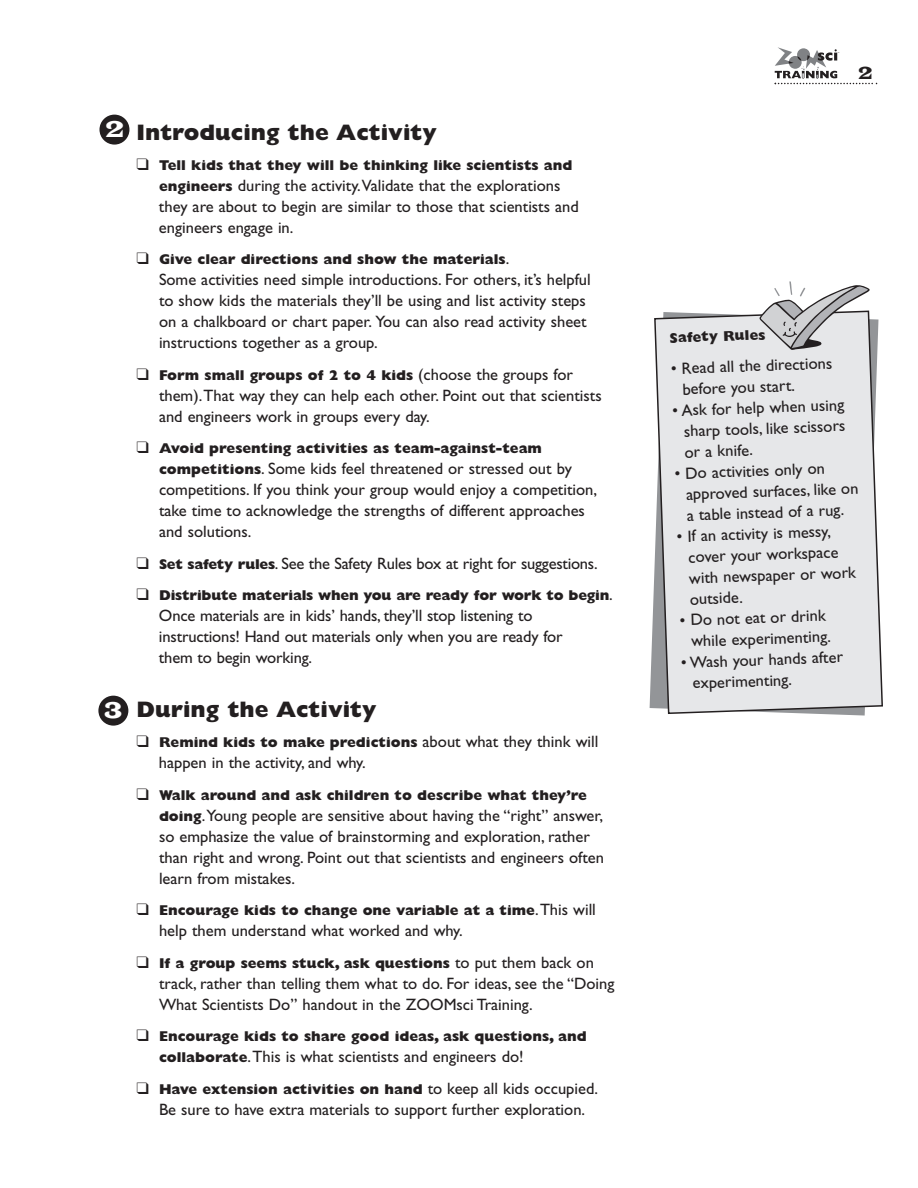
<style>
.page{position:relative;width:918px;height:1188px;background:#fff}
.page>*{position:absolute;margin:0;border:0;box-sizing:border-box;transform-origin:0 0}
.t1{font:23.55px "Indubitably";color:#fff}
.t2{font:800 22.5px "Gill Sans";color:#231f20}
.t3{font:18px "Indubitably";color:#231f20}
.t4{font:16.5px/21px "Gill Sans";color:#231f20}
.t5{font:800 14.25px "Gill Sans";color:#231f20}
.s1{font-weight:800;font-size:14.25px}
.s2{font-weight:400;font-size:16.5px}
</style>
<div class="page">
<svg style="left:653px;top:312px;width:230px;height:403px;background:#e0e1e2"></svg>
<svg style="left:775px;top:47px;width:102px;height:37px"></svg>
<div style="left:99px;top:115px;width:30px;height:30px;background:#231f20;border-radius:50%"></div>
<div style="left:98px;top:696px;width:30px;height:30px;background:#231f20;border-radius:50%"></div>
<svg style="left:760px;top:281px;width:110px;height:69px"></svg>
<h1 class="t1" style="left:106px;top:121px;width:19px">2</h1>
<h1 class="t1" style="left:105px;top:702px;width:19px">3</h1>
<h2 class="t2" style="left:136px;top:124px;width:302px">Introducing the Activity</h2>
<p class="t5" style="left:136px;top:160px;width:437px">❑ Tell kids that they will be thinking like scientists and</p>
<p class="t4" style="left:159px;top:177px;width:421px"><span class="s1">engineers</span> during the activity.Validate that the explorations they are about to begin are similar to those that scientists and engineers engage in.</p>
<p class="t5" style="left:136px;top:255px;width:374px">❑ Give clear directions and show the materials<span class="s2">.</span></p>
<p class="t4" style="left:159px;top:271px;width:433px">Some activities need simple introductions. For others, it’s helpful to show kids the materials they’ll be using and list activity steps on a chalkboard or chart paper. You can also read activity sheet instructions together as a group.</p>
<p class="t5" style="left:136px;top:370px;width:438px">❑ Form small groups of 2 to 4 kids <span class="s2">(choose the groups for</span></p>
<p class="t4" style="left:159px;top:387px;width:444px">them).That way they can help each other. Point out that scientists and engineers work in groups every day.</p>
<p class="t5" style="left:136px;top:444px;width:407px">❑ Avoid presenting activities as team-against-team</p>
<p class="t4" style="left:159px;top:460px;width:440px"><span class="s1">competitions</span>. Some kids feel threatened or stressed out by competitions. If you think your group would enjoy a competition, take time to acknowledge the strengths of different approaches and solutions.</p>
<p class="t4" style="left:136px;top:555px;width:463px">❑ <span class="s1">Set safety rules</span>. See the Safety Rules box at right for suggestions.</p>
<p class="t5" style="left:136px;top:591px;width:478px">❑ Distribute materials when you are ready for work to begin<span class="s2">.</span></p>
<p class="t4" style="left:159px;top:607px;width:405px">Once materials are in kids’ hands, they’ll stop listening to instructions! Hand out materials only when you are ready for them to begin working.</p>
<h2 class="t2" style="left:136px;top:702px;width:241px">During the Activity</h2>
<p class="t5" style="left:136px;top:738px;width:463px">❑ Remind kids to make predictions <span class="s2">about what they think will</span></p>
<p class="t4" style="left:159px;top:754px;width:208px">happen in the activity, and why.</p>
<p class="t5" style="left:136px;top:790px;width:452px">❑ Walk around and ask children to describe what they’re</p>
<p class="t4" style="left:159px;top:807px;width:447px"><span class="s1">doing</span>.Young people are sensitive about having the “right” answer, so emphasize the value of brainstorming and exploration, rather than right and wrong. Point out that scientists and engineers often learn from mistakes.</p>
<p class="t5" style="left:136px;top:906px;width:461px">❑ Encourage kids to change one variable at a time<span class="s2">.This will</span></p>
<p class="t4" style="left:159px;top:922px;width:305px">help them understand what worked and why.</p>
<p class="t5" style="left:136px;top:958px;width:459px">❑ If a group seems stuck, ask questions <span class="s2">to put them back on</span></p>
<p class="t4" style="left:159px;top:975px;width:457px">track, rather than telling them what to do. For ideas, see the “Doing<br>What Scientists Do” handout in the ZOOMsci Training.</p>
<p class="t5" style="left:136px;top:1032px;width:452px">❑ Encourage kids to share good ideas, ask questions, and</p>
<p class="t4" style="left:159px;top:1048px;width:366px"><span class="s1">collaborate</span>.This is what scientists and engineers do!</p>
<p class="t5" style="left:136px;top:1084px;width:463px">❑ Have extension activities on hand <span class="s2">to keep all kids occupied.</span></p>
<p class="t4" style="left:159px;top:1101px;width:428px">Be sure to have extra materials to support further exploration.</p>
<p class="t3" style="left:859px;top:67px;width:15px">2</p>
<p class="t5" style="left:670px;top:333px;width:97px;rotate:-2deg">Safety Rules</p>
<p class="t4" style="left:681px;top:359px;width:152px;text-indent:-11px;rotate:-2deg">• Read all the directions before you start.</p>
<p class="t4" style="left:683px;top:401px;width:163px;text-align:justify;text-indent:-11px;rotate:-2deg">• Ask for help when using sharp tools, like scissors or a knife.</p>
<p class="t4" style="left:685px;top:464px;width:174px;text-indent:-11px;rotate:-2deg">• Do activities only on approved surfaces, like on a table instead of a rug.</p>
<p class="t4" style="left:687px;top:527px;width:168px;text-indent:-11px;rotate:-2deg">• If an activity is messy, cover your workspace with newspaper or work outside.</p>
<p class="t4" style="left:679px;top:612px;width:152px;text-align:right;rotate:-2deg">• Do not eat or drink while experimenting.</p>
<p class="t4" style="left:692px;top:653px;width:153px;text-indent:-11px;rotate:-2deg">• Wash your hands after experimenting.</p>
</div>
